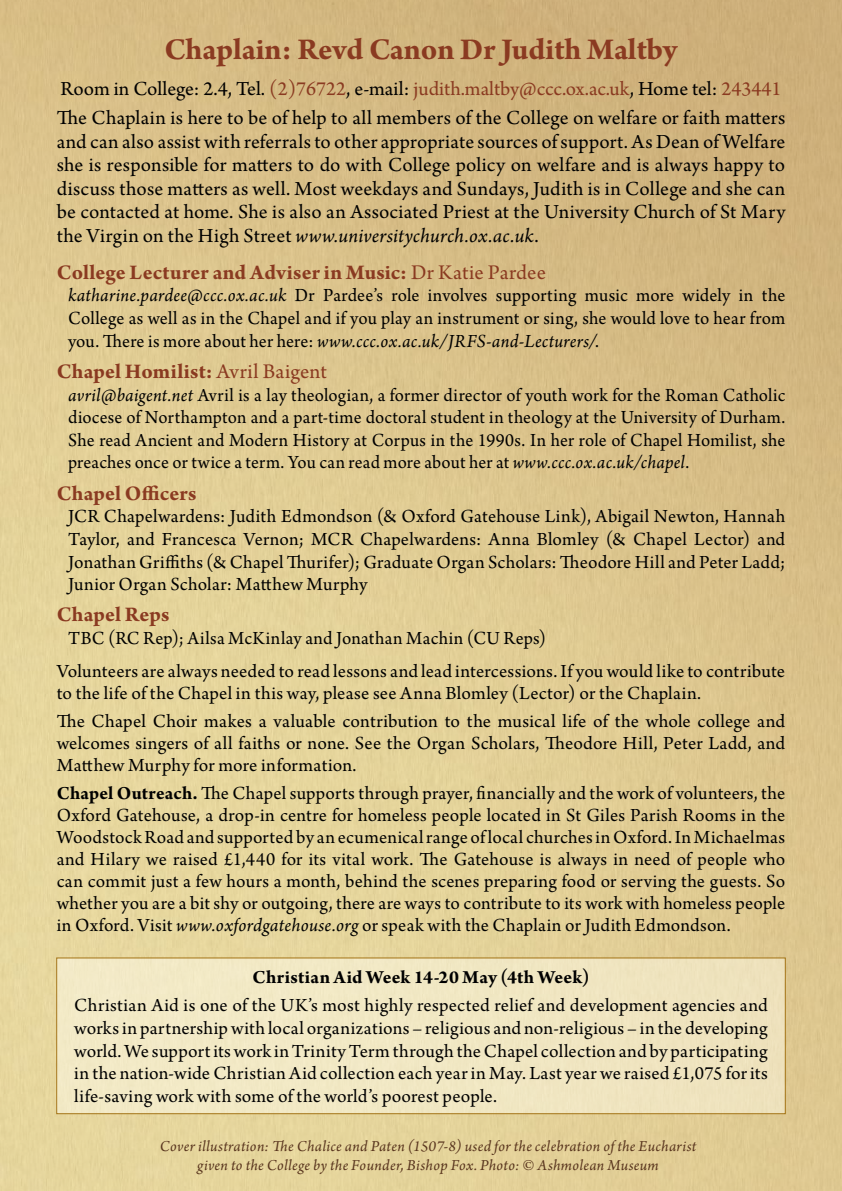
<style>
.page{position:relative;width:842px;height:1191px;background:#fff}
.page>*{position:absolute;margin:0;border:0;box-sizing:border-box;transform-origin:0 0}
.t1{font:700 32px "Arno Pro";letter-spacing:-.005em;color:#8a3a21}
.t2{font:700 22px "Arno Pro";letter-spacing:.01em;color:#8a3a21}
.t3{font:21px/23.6px "Arno Pro";letter-spacing:.005em;color:#000}
.t4{font:19.6px/22.6px "Arno Pro";letter-spacing:.01em;color:#000;text-align:justify}
.t5{font:19.6px/22.6px "Arno Pro";letter-spacing:.01em;color:#000;text-align:justify;scale:.96 1}
.t6{font:700 19.6px "Arno Pro";letter-spacing:.015em;color:#000}
.t7{font:italic 16px/18.8px "Arno Pro";letter-spacing:.02em;color:#58341d;text-align:center}
.s1{color:#8a3a21}
.s2{font-style:italic}
.s3{font-weight:400}
.s4{font-weight:700}
</style>
<div class="page">
<div style="left:57px;top:958px;width:728px;height:155px;background:#f1e7c3"></div>
<div style="left:56px;top:957px;width:730px;height:157px;border:1px solid #a47416"></div>
<h1 class="t1" style="left:164px;top:30px;width:514px">Chaplain: Revd Canon Dr Judith Maltby</h1>
<p class="t3" style="left:57px;top:75px;width:730px;line-height:29.2px">Room in College: 2.4, Tel. <span class="s1">(2)76722</span>, e-mail: <span class="s1">judith.maltby@ccc.ox.ac.uk</span>, Home tel: <span class="s1">243441<br></span>The Chaplain is here to be of help to all members of the College on welfare or faith matters</p>
<p class="t3" style="left:57px;top:131px;width:730px;text-align:justify">and can also assist with referrals to other appropriate sources of support. As Dean of Welfare she is responsible for matters to do with College policy on welfare and is always happy to discuss those matters as well. Most weekdays and Sundays, Judith is in College and she can be contacted at home. She is also an Associated Priest at the University Church of St Mary the Virgin on the High Street <span class="s2">www.universitychurch.ox.ac.uk</span>.</p>
<p class="t2" style="left:57px;top:259px;width:491px">College Lecturer and Adviser in Music: <span class="s3">Dr Katie Pardee</span></p>
<p class="t4" style="left:68px;top:285px;width:719px"><span class="s2">katharine.pardee@ccc.ox.ac.uk</span> Dr Pardee’s role involves supporting music more widely in the College as well as in the Chapel and if you play an instrument or sing, she would love to hear from you. There is more about her here: <span class="s2">www.ccc.ox.ac.uk/JRFS-and-Lecturers/</span>.</p>
<p class="t2" style="left:57px;top:358px;width:272px">Chapel Homilist: <span class="s3">Avril Baigent</span></p>
<p class="t5" style="left:68px;top:384px;width:749px"><span class="s2">avril@baigent.net</span> Avril is a lay theologian, a former director of youth work for the Roman Catholic diocese of Northampton and a part-time doctoral student in theology at the University of Durham.<br>She read Ancient and Modern History at Corpus in the 1990s. In her role of Chapel Homilist, she preaches once or twice a term. You can read more about her at <span class="s2">www.ccc.ox.ac.uk/chapel</span>.</p>
<p class="t2" style="left:57px;top:480px;width:141px">Chapel Officers</p>
<p class="t4" style="left:68px;top:506px;width:719px">JCR Chapelwardens: Judith Edmondson (&amp; Oxford Gatehouse Link), Abigail Newton, Hannah Taylor, and Francesca Vernon; MCR Chapelwardens: Anna Blomley (&amp; Chapel Lector) and Jonathan Griffiths (&amp; Chapel Thurifer); Graduate Organ Scholars: Theodore Hill and Peter Ladd; Junior Organ Scholar: Matthew Murphy</p>
<p class="t2" style="left:57px;top:602px;width:114px">Chapel Reps</p>
<p class="t4" style="left:57px;top:622px;width:730px;line-height:33.4px;text-indent:11px">TBC (RC Rep); Ailsa McKinlay and Jonathan Machin (CU Reps)<br>Volunteers are always needed to read lessons and lead intercessions. If you would like to contribute</p>
<p class="t4" style="left:57px;top:680px;width:730px;line-height:27.8px">to the life of the Chapel in this way, please see Anna Blomley (Lector) or the Chaplain.<br>The Chapel Choir makes a valuable contribution to the musical life of the whole college and</p>
<p class="t4" style="left:57px;top:733px;width:730px;line-height:22px">welcomes singers of all faiths or none. See the Organ Scholars, Theodore Hill, Peter Ladd, and<br>Matthew Murphy for more information.</p>
<p class="t4" style="left:57px;top:783px;width:730px;line-height:22px"><span class="s4">Chapel Outreach.</span> The Chapel supports through prayer, financially and the work of volunteers, the Oxford Gatehouse, a drop-in centre for homeless people located in St Giles Parish Rooms in the Woodstock Road and supported by an ecumenical range of local churches in Oxford. In Michaelmas and Hilary we raised £1,440 for its vital work. The Gatehouse is always in need of people who can commit just a few hours a month, behind the scenes preparing food or serving the guests. So whether you are a bit shy or outgoing, there are ways to contribute to its work with homeless people in Oxford. Visit <span class="s2">www.oxfordgatehouse.org</span> or speak with the Chaplain or Judith Edmondson.</p>
<p class="t6" style="left:252px;top:965px;width:338px">Christian Aid Week 14-20 May (4th Week)</p>
<p class="t4" style="left:74px;top:995px;width:695px">Christian Aid is one of the UK’s most highly respected relief and development agencies and works in partnership with local organizations – religious and non-religious – in the developing world. We support its work in Trinity Term through the Chapel collection and by participating in the nation-wide Christian Aid collection each year in May. Last year we raised £1,075 for its life-saving work with some of the world’s poorest people.</p>
<p class="t7" style="left:160px;top:1138px;width:538px">Cover illustration: The Chalice and Paten (1507-8) used for the celebration of the Eucharist given to the College by the Founder, Bishop Fox. Photo: © Ashmolean Museum</p>
</div>
